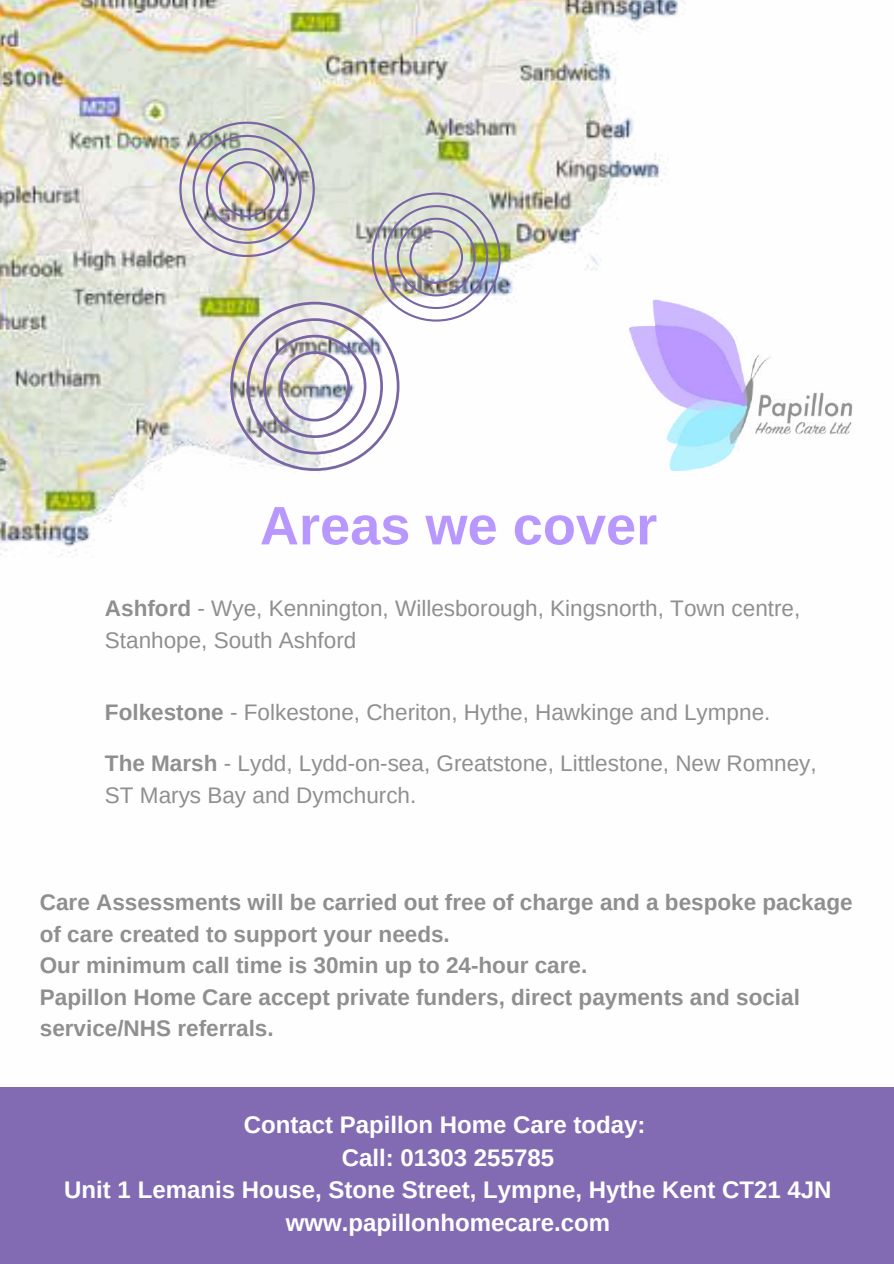
<style>
.page{position:relative;width:894px;height:1264px;background:#fff}
.page>*{position:absolute;margin:0;border:0;box-sizing:border-box;transform-origin:0 0}
.t1{font:700 54.15px "Arimo";color:#b897ff}
.t2{font:700 24px/32.7px "Arimo";color:#fff;text-align:center}
.t3{font:22.5px/31.5px "Arimo";color:#8f8f8f}
.t4{font:700 22.5px/31.5px "Arimo";color:#8f8f8f}
.s1{font-weight:700}
</style>
<div class="page">
<img style="left:0;top:0;width:686px;height:555px">
<img style="left:179px;top:122px;width:321px;height:348px">
<div style="left:0;top:1087px;width:893px;height:176px;background:#826bb3"></div>
<img style="left:629px;top:295px;width:224px;height:176px">
<h1 class="t1" style="left:260px;top:495px;width:399px">Areas we cover</h1>
<p class="t3" style="left:105px;top:592px;width:696px"><span class="s1">Ashford</span> - Wye, Kennington, Willesborough, Kingsnorth, Town centre,<br>Stanhope, South Ashford</p>
<p class="t3" style="left:105px;top:696px;width:666px"><span class="s1">Folkestone</span> - Folkestone, Cheriton, Hythe, Hawkinge and Lympne.</p>
<p class="t3" style="left:105px;top:747px;width:713px"><span class="s1">The Marsh</span> - Lydd, Lydd-on-sea, Greatstone, Littlestone, New Romney,<br>ST Marys Bay and Dymchurch.</p>
<p class="t4" style="left:40px;top:886px;width:814px">Care Assessments will be carried out free of charge and a bespoke package of care created to support your needs.<br>Our minimum call time is 30min up to 24-hour care.<br>Papillon Home Care accept private funders, direct payments and social service/NHS referrals.</p>
<p class="t2" style="left:64px;top:1108px;width:768px">Contact Papillon Home Care today:<br>Call: 01303 255785<br>Unit 1 Lemanis House, Stone Street, Lympne, Hythe Kent CT21 4JN www.papillonhomecare.com</p>
</div>
